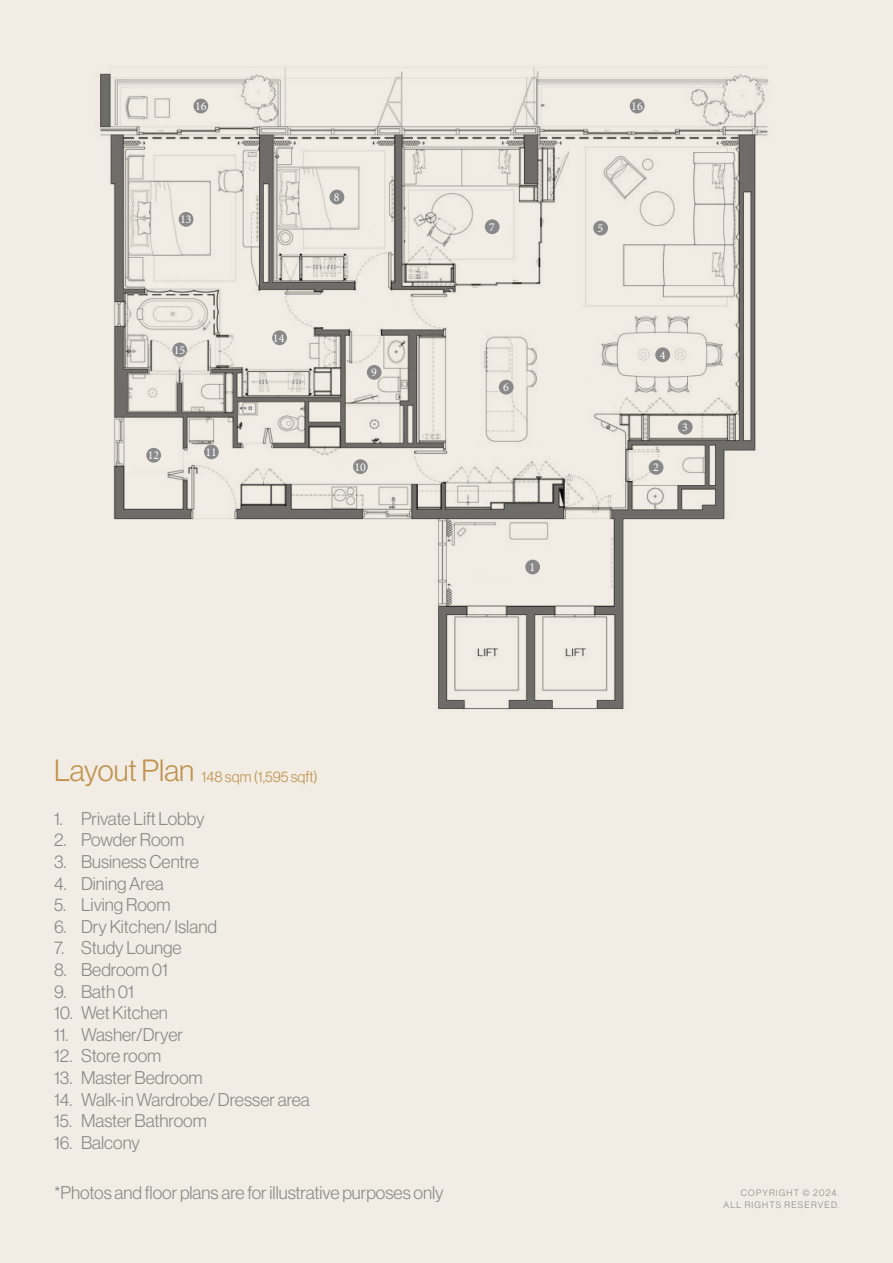
<style>
.page{position:relative;width:893px;height:1263px;background:#f1ede4}
.page>*{position:absolute;margin:0;border:0;box-sizing:border-box;transform-origin:0 0}
.t1{font:300 30px "Neue Haas Display";color:#c1914d}
.t2{font:300 18px "Neue Haas Display";color:#898989}
.t3{font:300 15px "Neue Haas Display";color:#c1914d}
.t4{font:12px "Minion Pro";color:#fff}
.t5{font:300 9px/12px "Neue Haas Display";letter-spacing:.13em;color:#898989}
</style>
<div class="page">
<img style="left:100px;top:67px;width:668px;height:643px">
<div style="left:593px;top:221px;width:15px;height:14px;background:#898989;border-radius:50%"></div>
<div style="left:655px;top:347px;width:15px;height:15px;background:#898989;border-radius:50%"></div>
<div style="left:678px;top:420px;width:15px;height:14px;background:#898989;border-radius:50%"></div>
<div style="left:499px;top:380px;width:15px;height:14px;background:#898989;border-radius:50%"></div>
<div style="left:353px;top:459px;width:15px;height:15px;background:#898989;border-radius:50%"></div>
<div style="left:367px;top:365px;width:15px;height:15px;background:#898989;border-radius:50%"></div>
<div style="left:179px;top:212px;width:14px;height:15px;background:#898989;border-radius:50%"></div>
<div style="left:172px;top:342px;width:15px;height:15px;background:#898989;border-radius:50%"></div>
<div style="left:146px;top:448px;width:15px;height:15px;background:#898989;border-radius:50%"></div>
<div style="left:330px;top:190px;width:14px;height:14px;background:#898989;border-radius:50%"></div>
<div style="left:485px;top:219px;width:15px;height:15px;background:#898989;border-radius:50%"></div>
<div style="left:204px;top:444px;width:15px;height:15px;background:#898989;border-radius:50%"></div>
<div style="left:525px;top:560px;width:15px;height:14px;background:#898989;border-radius:50%"></div>
<div style="left:649px;top:460px;width:14px;height:15px;background:#898989;border-radius:50%"></div>
<div style="left:272px;top:330px;width:15px;height:15px;background:#898989;border-radius:50%"></div>
<div style="left:193px;top:99px;width:15px;height:14px;background:#898989;border-radius:50%"></div>
<div style="left:630px;top:99px;width:15px;height:14px;background:#898989;border-radius:50%"></div>
<p class="t4" style="left:195px;top:98px;width:13px">16</p>
<p class="t4" style="left:631px;top:98px;width:13px">16</p>
<p class="t4" style="left:180px;top:211px;width:13px">13</p>
<p class="t4" style="left:334px;top:189px;width:7px">8</p>
<p class="t4" style="left:489px;top:219px;width:7px">7</p>
<p class="t4" style="left:598px;top:220px;width:7px">5</p>
<p class="t4" style="left:174px;top:342px;width:13px">15</p>
<p class="t4" style="left:148px;top:447px;width:13px">12</p>
<p class="t4" style="left:206px;top:444px;width:13px">11</p>
<p class="t4" style="left:273px;top:330px;width:13px">14</p>
<p class="t4" style="left:371px;top:364px;width:7px">9</p>
<p class="t4" style="left:355px;top:459px;width:13px">10</p>
<p class="t4" style="left:503px;top:379px;width:7px">6</p>
<p class="t4" style="left:530px;top:559px;width:7px">1</p>
<p class="t4" style="left:660px;top:347px;width:7px">4</p>
<p class="t4" style="left:653px;top:459px;width:7px">2</p>
<p class="t4" style="left:682px;top:419px;width:7px">3</p>
<h1 class="t1" style="left:54px;top:754px;width:142px">Layout Plan</h1>
<p class="t2" style="left:54px;top:808px;width:152px">1. Private Lift Lobby</p>
<p class="t2" style="left:54px;top:830px;width:132px">2. Powder Room</p>
<p class="t2" style="left:54px;top:851px;width:146px">3. Business Centre</p>
<p class="t2" style="left:54px;top:873px;width:111px">4. Dining Area</p>
<p class="t2" style="left:54px;top:895px;width:118px">5. Living Room</p>
<p class="t2" style="left:54px;top:916px;width:164px">6. Dry Kitchen/ Island</p>
<p class="t2" style="left:54px;top:938px;width:129px">7. Study Lounge</p>
<p class="t2" style="left:54px;top:959px;width:115px">8. Bedroom 01</p>
<p class="t2" style="left:54px;top:981px;width:81px">9. Bath 01</p>
<p class="t2" style="left:54px;top:1003px;width:115px">10. Wet Kitchen</p>
<p class="t2" style="left:54px;top:1024px;width:131px">11. Washer/Dryer</p>
<p class="t2" style="left:54px;top:1046px;width:109px">12. Store room</p>
<p class="t2" style="left:54px;top:1067px;width:150px">13. Master Bedroom</p>
<p class="t2" style="left:54px;top:1089px;width:257px">14. Walk-in Wardrobe/ Dresser area</p>
<p class="t2" style="left:54px;top:1111px;width:154px">15. Master Bathroom</p>
<p class="t2" style="left:54px;top:1132px;width:87px">16. Balcony</p>
<p class="t2" style="left:54px;top:1183px;width:391px">*Photos and floor plans are for illustrative purposes only</p>
<p class="t3" style="left:202px;top:768px;width:118px">148 sqm (1,595 sqft)</p>
<p class="t5" style="left:723px;top:1187px;width:117px;text-indent:17px">Copyri ght © 2024.<br>All rights</p>
<p class="t5" style="left:784px;top:1199px;width:56px">reserved.</p>
</div>
